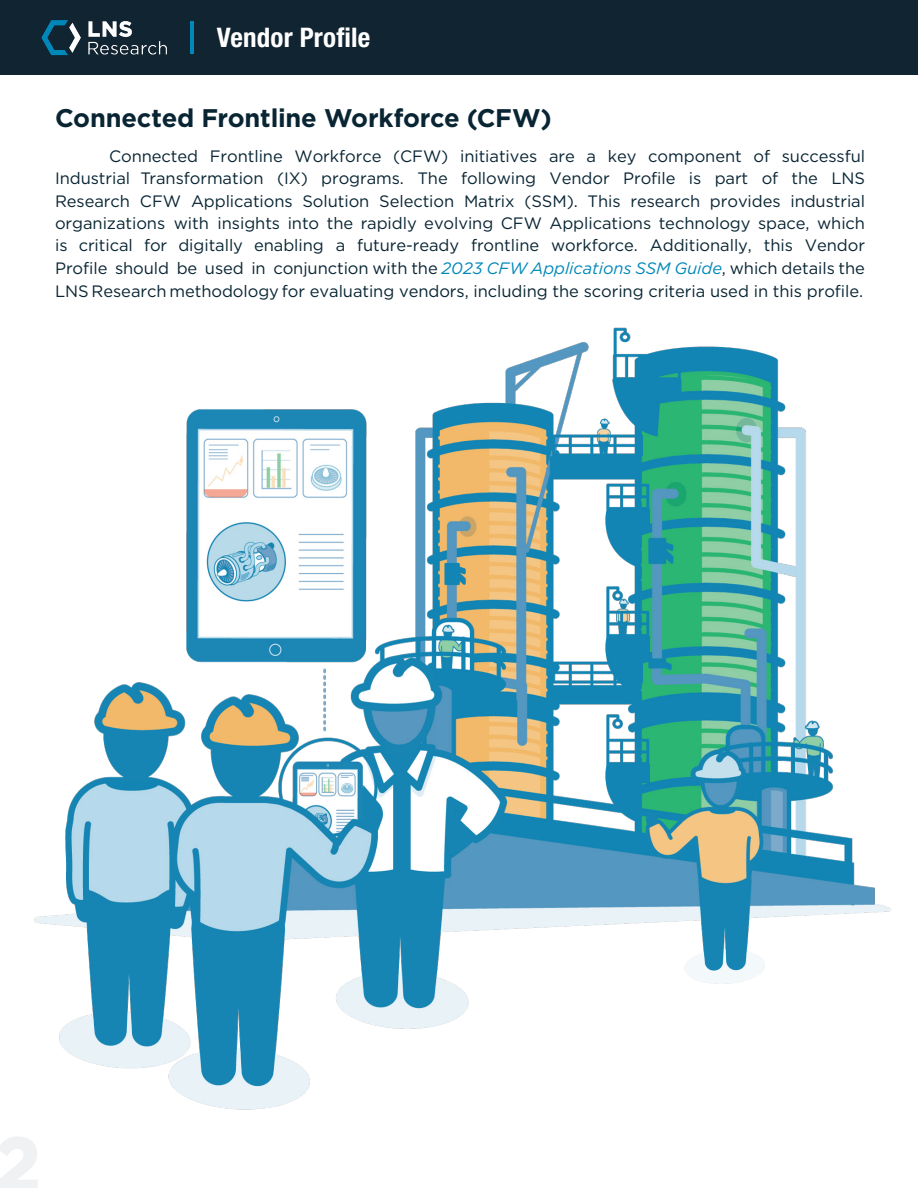
<style>
.page{position:relative;width:918px;height:1188px;background:#fff}
.page>*{position:absolute;margin:0;border:0;box-sizing:border-box;transform-origin:0 0}
.t1{font:700 condensed 27px "Helvetica Neue LT Std";letter-spacing:.01em;color:#fff}
.t2{font:700 25.5px "Gotham";letter-spacing:-.01em;color:#092533}
.t3{font:16.5px/22.5px "Gotham";letter-spacing:-.005em;color:#092533;text-align:justify}
.s1{font-style:italic;color:#0088b9}
</style>
<div class="page">
<div style="left:0;top:0;width:918px;height:75px;background:#112432"></div>
<hr style="left:190px;top:21px;width:3px;height:33px;background:#0088b9">
<img style="left:41px;top:20px;width:126px;height:36px">
<img style="left:34px;top:327px;width:857px;height:783px">
<h1 class="t1" style="left:217px;top:21px;width:155px">Vendor Profile</h1>
<h2 class="t2" style="left:55px;top:101px;width:498px">Connected Frontline Workforce (CFW)</h2>
<p class="t3" style="left:55px;top:144px;width:812px;text-indent:54px">Connected Frontline Workforce (CFW) initiatives are a key component of successful Industrial Transformation (IX) programs. The following Vendor Profile is part of the LNS Research CFW Applications Solution Selection Matrix (SSM). This research provides industrial organizations with insights into the rapidly evolving CFW Applications technology space, which is critical for digitally enabling a future-ready frontline workforce. Additionally, this Vendor Profile should be used in conjunction with the <span class="s1">2023 CFW Applications SSM Guide</span>, which details the LNS Research methodology for evaluating vendors, including the scoring criteria used in this profile.</p>
</div>
